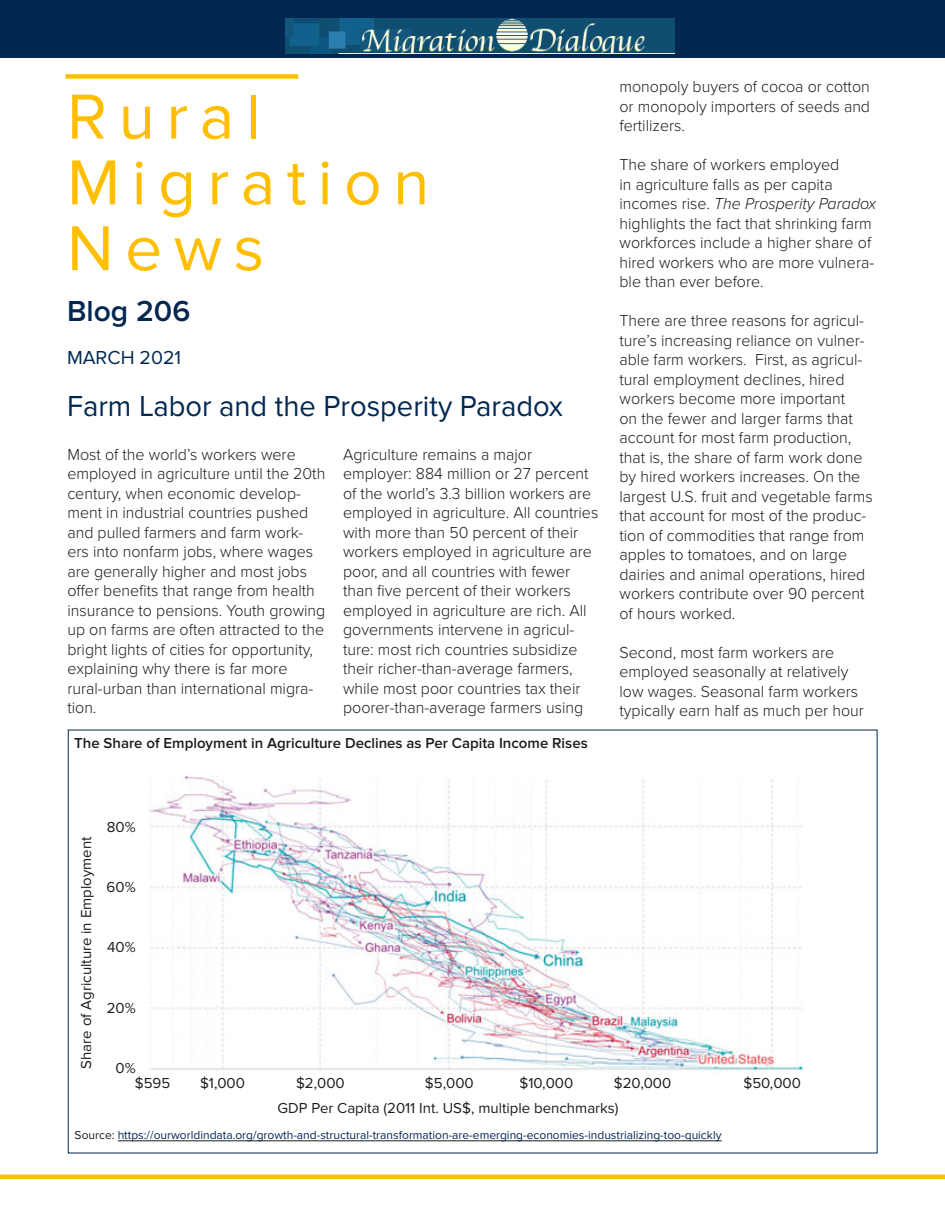
<style>
.page{position:relative;width:945px;height:1215px;background:#fff}
.page>*{position:absolute;margin:0;border:0;box-sizing:border-box;transform-origin:0 0}
.Magazine_Title{font:65.85px "Proxima Nova";letter-spacing:.175em;color:#ffbf00}
.Magazine_Title_Sub{font:30px "Proxima Nova";color:#022851}
.Magazine_Title_Sub-2{font:600 30px "Proxima Nova";color:#022851}
.Number_-_Issue_-_Pri{font:19.5px "Proxima Nova";color:#022851}
.Body_Text{font:300 16.5px/19.5px "Proxima Nova";color:#1d1d1b}
.Article_Body__Palati{font:15px "Proxima Nova";color:#1d1d1b}
.Article_Body__Palati-2{font:600 15px "Proxima Nova";color:#1d1d1b}
.Article_Body__Palati-3{font:12px "Proxima Nova";color:#022851}
.s1{font-style:italic}
.s2{color:#1d1d1b}
</style>
<div class="page">
<div style="left:0;top:0;width:945px;height:58px;background:#022851"></div>
<div style="left:66px;top:74px;width:232px;height:5px;background:#ffbf00"></div>
<div style="left:0;top:1174px;width:945px;height:5px;background:#ffbf00"></div>
<img style="left:285px;top:18px;width:389px;height:35px">
<hr style="left:118px;top:1141px;width:604px;height:1px;background:#1d1d1b">
<img style="left:149px;top:776px;width:655px;height:298px">
<p class="Magazine_Title" style="left:67px;top:79px;width:195px">Rural</p>
<p class="Magazine_Title" style="left:67px;top:145px;width:364px">Migration</p>
<p class="Magazine_Title" style="left:67px;top:210px;width:199px">News</p>
<p class="Magazine_Title_Sub-2" style="left:67px;top:293px;width:125px">Blog 206</p>
<p class="Number_-_Issue_-_Pri" style="left:67px;top:346px;width:116px">MARCH 2021</p>
<p class="Magazine_Title_Sub" style="left:67px;top:388px;width:497px">Farm Labor and the Prosperity Paradox</p>
<p class="Body_Text" style="left:67px;top:445px;width:260px">Most of the world’s workers were employed in agriculture until the 20th century, when economic develop&shy;ment in industrial countries pushed and pulled farmers and farm work&shy;ers into nonfarm jobs, where wages are generally higher and most jobs offer benefits that range from health insurance to pensions. Youth growing up on farms are often attracted to the bright lights of cities for opportunity, explaining why there is far more rural-urban than international migra&shy;tion.</p>
<p class="Body_Text" style="left:343px;top:445px;width:257px">Agriculture remains a major employer: 884 million or 27 percent of the world’s 3.3 billion workers are employed in agriculture. All countries with more than 50 percent of their workers employed in agriculture are poor, and all countries with fewer than five percent of their workers employed in agriculture are rich. All governments intervene in agricul&shy;ture: most rich countries subsidize their richer-than-average farmers, while most poor countries tax their poorer-than-average farmers using</p>
<p class="Article_Body__Palati-2" style="left:74px;top:734px;width:515px">The Share of Employment in Agriculture Declines as Per Capita Income Rises</p>
<p class="Body_Text" style="left:620px;top:77px;width:252px;text-align:justify">monopoly buyers of cocoa or cotton or monopoly importers of seeds and fertilizers.</p>
<p class="Body_Text" style="left:620px;top:155px;width:258px">The share of workers employed<br>in agriculture falls as per capita incomes rise. <span class="s1">The Prosperity Paradox </span>highlights the fact that shrinking farm workforces include a higher share of hired workers who are more vulnera&shy;ble than ever before.</p>
<p class="Body_Text" style="left:620px;top:311px;width:255px">There are three reasons for agricul&shy;ture’s increasing reliance on vulner&shy;able farm workers. First, as agricul&shy;tural employment declines, hired workers become more important<br>on the fewer and larger farms that account for most farm production, that is, the share of farm work done by hired workers increases. On the largest U.S. fruit and vegetable farms that account for most of the produc&shy;tion of commodities that range from apples to tomatoes, and on large dairies and animal operations, hired workers contribute over 90 percent of hours worked.</p>
<p class="Body_Text" style="left:620px;top:643px;width:246px">Second, most farm workers are employed seasonally at relatively low wages. Seasonal farm workers typically earn half as much per hour</p>
<p class="Article_Body__Palati" style="left:78px;top:1069px;width:234px;rotate:-90deg">Share of Agriculture in Employment</p>
<p class="Article_Body__Palati" style="left:107px;top:818px;width:30px">80%</p>
<p class="Article_Body__Palati" style="left:107px;top:878px;width:31px">60%</p>
<p class="Article_Body__Palati" style="left:107px;top:939px;width:30px">40%</p>
<p class="Article_Body__Palati" style="left:107px;top:999px;width:30px">20%</p>
<p class="Article_Body__Palati" style="left:116px;top:1059px;width:22px">0%</p>
<p class="Article_Body__Palati" style="left:135px;top:1074px;width:37px">$595</p>
<p class="Article_Body__Palati" style="left:200px;top:1074px;width:46px">$1,000</p>
<p class="Article_Body__Palati" style="left:296px;top:1074px;width:50px">$2,000</p>
<p class="Article_Body__Palati" style="left:425px;top:1074px;width:50px">$5,000</p>
<p class="Article_Body__Palati" style="left:520px;top:1074px;width:55px">$10,000</p>
<p class="Article_Body__Palati" style="left:614px;top:1074px;width:59px">$20,000</p>
<p class="Article_Body__Palati" style="left:744px;top:1074px;width:59px">$50,000</p>
<p class="Article_Body__Palati" style="left:278px;top:1099px;width:343px">GDP Per Capita (2011 Int. US$, multiple benchmarks)</p>
<p class="Article_Body__Palati-3" style="left:75px;top:1128px;width:649px"><span class="s2">Source:</span> https://ourworldindata.org/growth-and-structural-transformation-are-emerging-economies-industrializing-too-quickly</p>
</div>
